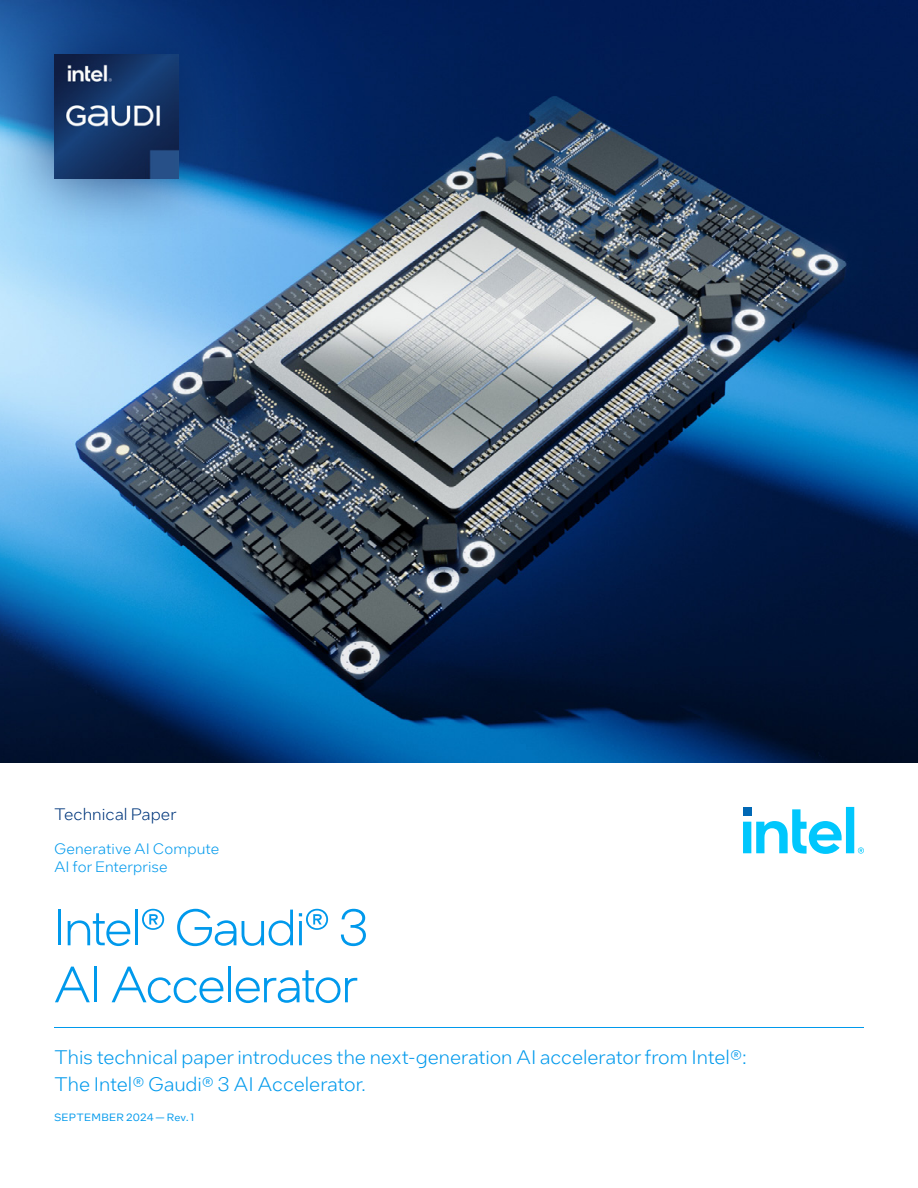
<style>
.page{position:relative;width:918px;height:1188px;background:#fff}
.page>*{position:absolute;margin:0;border:0;box-sizing:border-box;transform-origin:0 0}
.t1{font:300 51px/57px "Intel One Display";letter-spacing:-.015em;color:#0099ec}
.t2{font:300 19.5px/27px "Intel One Text";letter-spacing:-.005em;color:#0099ec}
.t3{font:300 16.5px "Intel One Text";letter-spacing:.005em;color:#00377c}
.t4{font:300 15px "Intel One Text";letter-spacing:.005em;color:#0099ec}
.t5{font:10.5px "Intel One Text";letter-spacing:.015em;color:#0099ec}
</style>
<div class="page">
<img style="left:0;top:0;width:918px;height:763px">
<div style="left:0;top:0;width:239px;height:239px;background:#041d54;opacity:.8"></div>
<img style="left:54px;top:54px;width:124px;height:124px">
<svg style="left:743px;top:807px;width:121px;height:47px"></svg>
<hr style="left:54px;top:1027px;width:810px;height:1px;background:#0099ec">
<p class="t3" style="left:54px;top:803px;width:124px">Technical Paper</p>
<p class="t4" style="left:54px;top:839px;width:167px">Generative AI Compute</p>
<p class="t4" style="left:54px;top:857px;width:115px">AI for Enterprise</p>
<p class="t1" style="left:54px;top:898px;width:315px">Intel® Gaudi® 3<br>AI Accelerator</p>
<p class="t2" style="left:54px;top:1043px;width:694px">This technical paper introduces the next-generation AI accelerator from Intel®:<br>The Intel® Gaudi® 3 AI Accelerator.</p>
<p class="t5" style="left:54px;top:1110px;width:142px">SEPTEMBER 2024 — Rev. 1</p>
</div>
